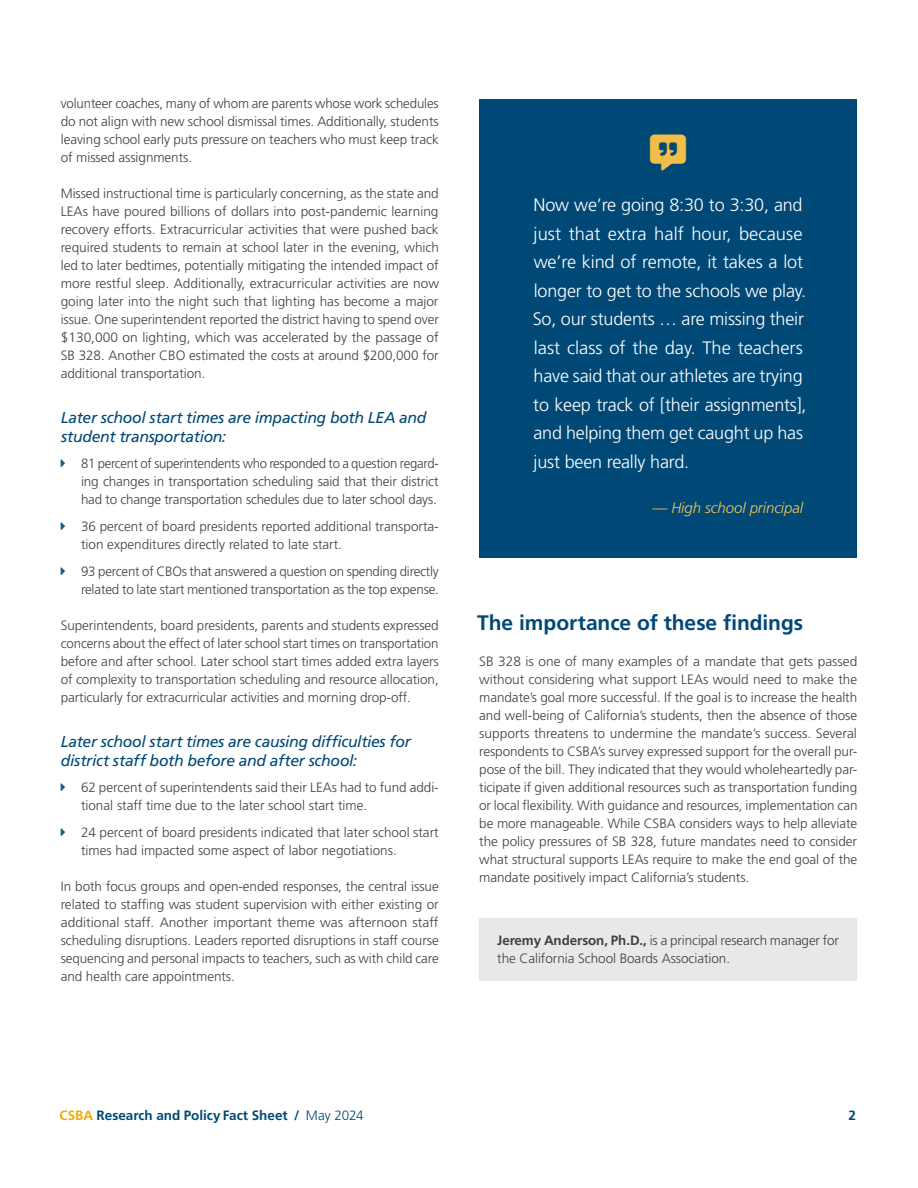
<style>
.page{position:relative;width:918px;height:1188px;background:#fff}
.page>*{position:absolute;margin:0;border:0;box-sizing:border-box;transform-origin:0 0}
.t1{font:36px "Font Awesome 6 Pro Solid";color:#f1be48}
.t2{font:700 21px "Frutiger LT Std";letter-spacing:-.005em;color:#004976}
.t3{font:300 18px/28.5px "Frutiger LT Std";letter-spacing:-.01em;color:#fff}
.t4{font:italic 15.75px/19.5px "Frutiger LT Std";letter-spacing:-.02em;color:#004976}
.t5{font:italic 300 15px "Frutiger LT Std";letter-spacing:-.005em;color:#f2c55a}
.t6{font:300 13.5px/18px "Frutiger LT Std";letter-spacing:-.005em;color:#414042;text-align:justify}
.t7{font:700 13.5px "Frutiger LT Std";color:#004976}
.s1{font-weight:700}
.s2{color:#f2ac08}
.s3{font-weight:300}
</style>
<div class="page">
<div style="left:479px;top:99px;width:378px;height:459px;background:#004976"></div>
<div style="left:479px;top:918px;width:378px;height:63px;background:#e8e8e9"></div>
<p class="t6" style="left:61px;top:95px;width:380px">volunteer coaches, many of whom are parents whose work schedules do not align with new school dismissal times. Additionally, students leaving school early puts pressure on teachers who must keep track of missed assignments.</p>
<p class="t6" style="left:61px;top:185px;width:380px">Missed instructional time is particularly concerning, as the state and LEAs have poured billions of dollars into post-pandemic learning recovery efforts. Extracurricular activities that were pushed back required students to remain at school later in the evening, which led to later bedtimes, potentially mitigating the intended impact of more restful sleep. Additionally, extracurricular activities are now going later into the night such that lighting has become a major issue. One superintendent reported the district having to spend over $130,000 on lighting, which was accelerated by the passage of SB 328. Another CBO estimated the costs at around $200,000 for additional transportation.</p>
<p class="t4" style="left:61px;top:408px;width:367px">Later school start times are impacting both LEA and student transportation:</p>
<p class="t6" style="left:81px;top:455px;width:359px">81 percent of superintendents who responded to a question regard&shy;ing changes in transportation scheduling said that their district had to change transportation schedules due to later school days.</p>
<p class="t6" style="left:81px;top:518px;width:359px">36 percent of board presidents reported additional transporta&shy;tion expenditures directly related to late start.</p>
<p class="t6" style="left:81px;top:563px;width:360px">93 percent of CBOs that answered a question on spending directly related to late start mentioned transportation as the top expense.</p>
<p class="t6" style="left:61px;top:617px;width:380px">Superintendents, board presidents, parents and students expressed concerns about the effect of later school start times on transportation before and after school. Later school start times added extra layers of complexity to transportation scheduling and resource allocation, particularly for extracurricular activities and morning drop-off.</p>
<p class="t4" style="left:61px;top:732px;width:352px">Later school start times are causing difficulties for district staff both before and after school:</p>
<p class="t6" style="left:81px;top:779px;width:359px">62 percent of superintendents said their LEAs had to fund addi&shy;tional staff time due to the later school start time.</p>
<p class="t6" style="left:81px;top:824px;width:359px">24 percent of board presidents indicated that later school start times had impacted some aspect of labor negotiations.</p>
<p class="t6" style="left:61px;top:878px;width:380px">In both focus groups and open-ended responses, the central issue related to staffing was student supervision with either existing or additional staff. Another important theme was afternoon staff scheduling disruptions. Leaders reported disruptions in staff course sequencing and personal impacts to teachers, such as with child care and health care appointments.</p>
<h1 class="t1" style="left:650px;top:135px;width:37px">▲▲❑◆□▼</h1>
<p class="t3" style="left:533px;top:191px;width:275px">Now we’re going 8:30 to 3:30, and just that extra half hour, because we’re kind of remote, it takes a lot longer to get to the schools we play.<br>So, our students … are missing their last class of the day. The teachers have said that our athletes are trying to keep track of [their assignments], and helping them get caught up has just been really hard.</p>
<p class="t5" style="left:652px;top:499px;width:152px">— High school principal</p>
<h2 class="t2" style="left:477px;top:610px;width:328px">The importance of these findings</h2>
<p class="t6" style="left:479px;top:653px;width:380px">SB 328 is one of many examples of a mandate that gets passed without considering what support LEAs would need to make the mandate’s goal more successful. If the goal is to increase the health and well-being of California’s students, then the absence of those supports threatens to undermine the mandate’s success. Several respondents to CSBA’s survey expressed support for the overall pur&shy;pose of the bill. They indicated that they would wholeheartedly par&shy;ticipate if given additional resources such as transportation funding or local flexibility. With guidance and resources, implementation can be more manageable. While CSBA considers ways to help alleviate the policy pressures of SB 328, future mandates need to consider what structural supports LEAs require to make the end goal of the mandate positively impact California’s students.</p>
<p class="t6" style="left:497px;top:932px;width:343px"><span class="s1">Jeremy Anderson, Ph.D.,</span> is a principal research manager for the California School Boards Association.</p>
<p class="t7" style="left:59px;top:1108px;width:306px"><span class="s2">CSBA</span> Research and Policy Fact Sheet / <span class="s3">May 2024</span></p>
<p class="t7" style="left:848px;top:1108px;width:9px">2</p>
</div>
